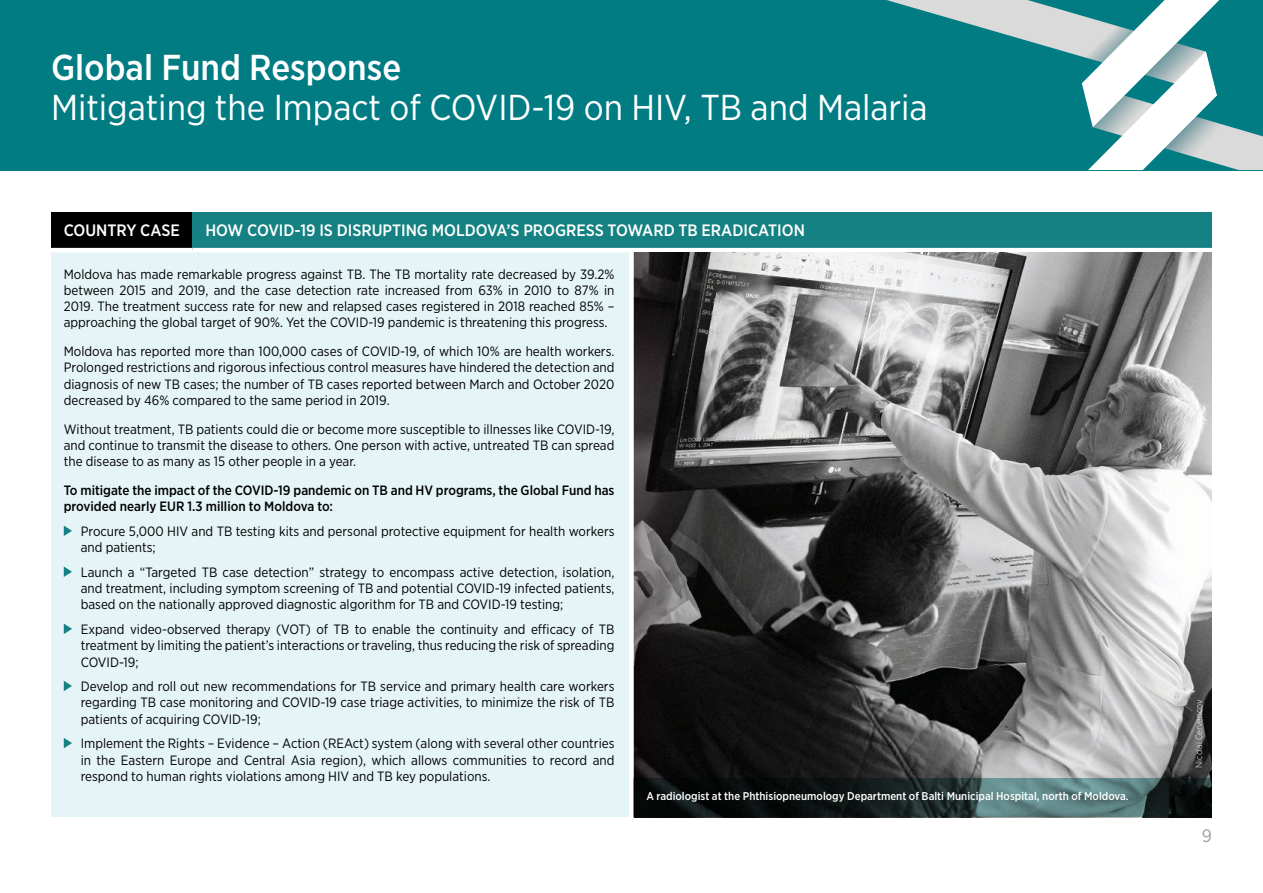
<style>
.page{position:relative;width:1263px;height:893px;background:#fff}
.page>*{position:absolute;margin:0;border:0;box-sizing:border-box;transform-origin:0 0}
.t1{font:36px "Gotham Narrow";color:#fff}
.t2{font:500 36px "Gotham Narrow";color:#fff}
.t3{font:18px "Gotham Narrow";color:#9d9fa2}
.t4{font:500 16.5px "Gotham Narrow";color:#fff}
.t5{font:13.5px/16.2px "Gotham Narrow";color:#000;text-align:justify}
.t6{font:500 13.5px/16.2px "Gotham Narrow";color:#000}
.t7{font:500 11.25px "Gotham Narrow";color:#fff}
.t8{font:300 9px "Gotham Narrow";color:#fff}
</style>
<div class="page">
<div style="left:51px;top:213px;width:1161px;height:604px;background:#e5f4f7"></div>
<div style="left:51px;top:213px;width:142px;height:37px;background:#000"></div>
<div style="left:193px;top:213px;width:1019px;height:37px;background:#158182"></div>
<hr style="left:51px;top:248px;width:142px;height:4px;background:#fff">
<hr style="left:193px;top:248px;width:1019px;height:4px;background:#fff">
<svg style="left:64px;top:526px;width:8px;height:10px"></svg>
<svg style="left:64px;top:566px;width:8px;height:11px"></svg>
<svg style="left:64px;top:624px;width:8px;height:10px"></svg>
<svg style="left:64px;top:681px;width:8px;height:10px"></svg>
<svg style="left:64px;top:738px;width:8px;height:10px"></svg>
<img style="left:634px;top:252px;width:578px;height:526px">
<div style="left:629px;top:250px;width:5px;height:592px;background:#fff"></div>
<svg style="left:634px;top:778px;width:578px;height:39px;background:#273737"></svg>
<div style="left:0;top:0;width:1263px;height:170px;background:#017c83"></div>
<svg style="left:887px;top:0;width:376px;height:170px"></svg>
<h1 class="t2" style="left:51px;top:44px;width:352px">Global Fund Response</h1>
<h1 class="t1" style="left:51px;top:85px;width:878px">Mitigating the Impact of COVID-19 on HIV, TB and Malaria</h1>
<p class="t4" style="left:64px;top:220px;width:118px">COUNTRY CASE</p>
<p class="t4" style="left:205px;top:220px;width:601px">HOW COVID-19 IS DISRUPTING MOLDOVA’S PROGRESS TOWARD TB ERADICATION</p>
<p class="t5" style="left:64px;top:266px;width:552px">Moldova has made remarkable progress against TB. The TB mortality rate decreased by 39.2% between 2015 and 2019, and the case detection rate increased from 63% in 2010 to 87% in 2019. The treatment success rate for new and relapsed cases registered in 2018 reached 85% – approaching the global target of 90%. Yet the COVID-19 pandemic is threatening this progress.</p>
<p class="t5" style="left:64px;top:343px;width:552px">Moldova has reported more than 100,000 cases of COVID-19, of which 10% are health workers.<br>Prolonged restrictions and rigorous infectious control measures have hindered the detection and diagnosis of new TB cases; the number of TB cases reported between March and October 2020 decreased by 46% compared to the same period in 2019.</p>
<p class="t5" style="left:64px;top:421px;width:552px">Without treatment, TB patients could die or become more susceptible to illnesses like COVID-19, and continue to transmit the disease to others. One person with active, untreated TB can spread the disease to as many as 15 other people in a year.</p>
<p class="t6" style="left:64px;top:482px;width:552px">To mitigate the impact of the COVID-19 pandemic on TB and HV programs, the Global Fund has provided nearly EUR 1.3 million to Moldova to:</p>
<p class="t5" style="left:81px;top:523px;width:535px">Procure 5,000 HIV and TB testing kits and personal protective equipment for health workers and patients;</p>
<p class="t5" style="left:81px;top:564px;width:535px">Launch a “Targeted TB case detection” strategy to encompass active detection, isolation, and treatment, including symptom screening of TB and potential COVID-19 infected patients, based on the nationally approved diagnostic algorithm for TB and COVID-19 testing;</p>
<p class="t5" style="left:81px;top:621px;width:535px">Expand video-observed therapy (VOT) of TB to enable the continuity and efficacy of TB treatment by limiting the patient’s interactions or traveling, thus reducing the risk of spreading COVID-19;</p>
<p class="t5" style="left:81px;top:678px;width:535px">Develop and roll out new recommendations for TB service and primary health care workers regarding TB case monitoring and COVID-19 case triage activities, to minimize the risk of TB patients of acquiring COVID-19;</p>
<p class="t5" style="left:81px;top:735px;width:535px">Implement the Rights – Evidence – Action (REAct) system (along with several other countries in the Eastern Europe and Central Asia region), which allows communities to record and respond to human rights violations among HIV and TB key populations.</p>
<p class="t7" style="left:646px;top:789px;width:484px">A radiologist at the Phthisiopneumology Department of Balti Municipal Hospital, north of Moldova.</p>
<p class="t8" style="left:1193px;top:768px;width:69px;rotate:-90deg">Nicolai Cervencov</p>
<h2 class="t3" style="left:1202px;top:824px;width:12px">9</h2>
</div>
